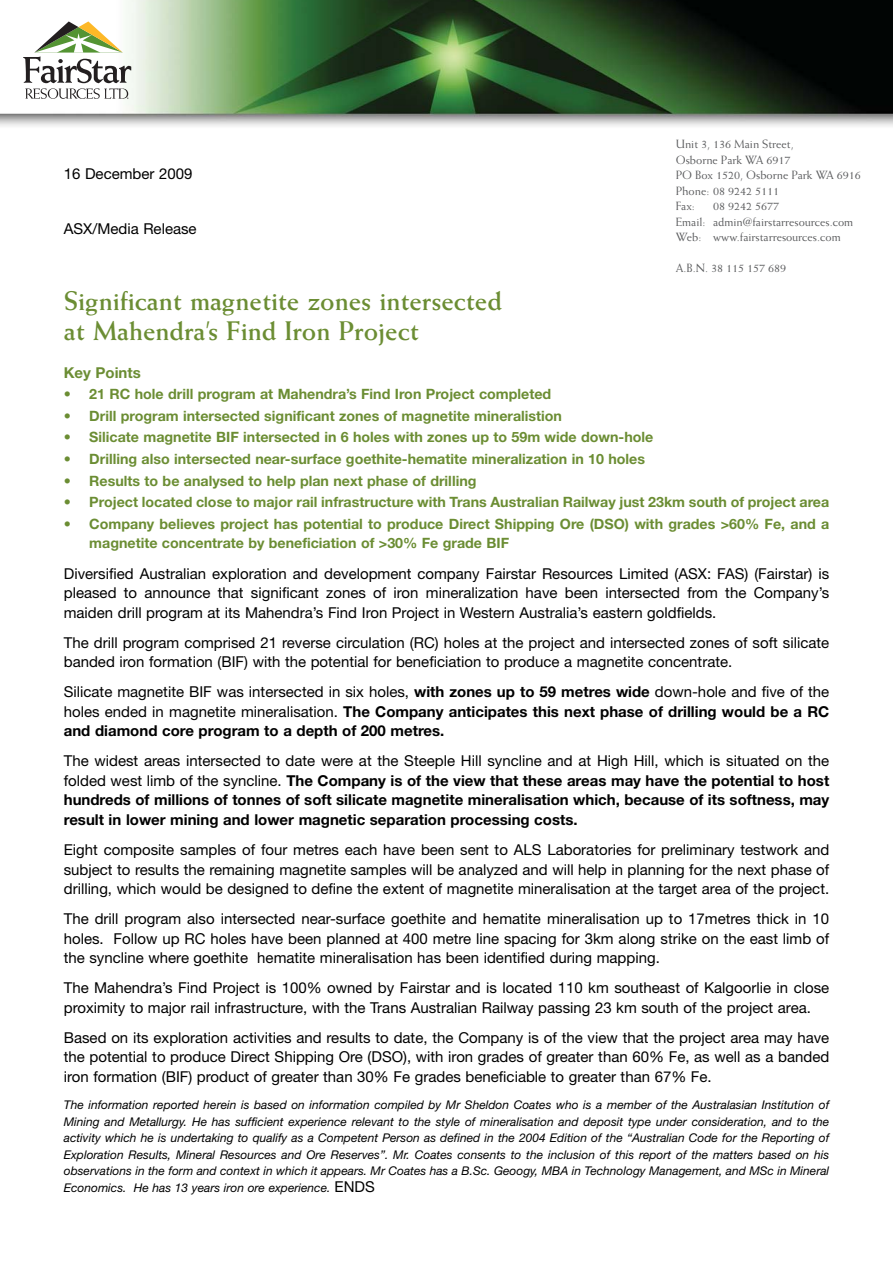
<style>
.page{position:relative;width:893px;height:1263px;background:#fff}
.page>*{position:absolute;margin:0;border:0;box-sizing:border-box;transform-origin:0 0}
.t1{font:700 27px/30px "Weiss";color:#6b8d33}
.t2{font:15px/19.5px "Helvetica Neue";color:#000;text-align:justify}
.t3{font:700 15px/19.5px "Helvetica Neue";color:#000;text-align:justify}
.t4{font:700 15px "Helvetica Neue";color:#6b8d33}
.t5{font:700 14.25px/19.5px "Helvetica Neue";color:#6b8d33}
.t6{font:italic 12px/16.5px "Helvetica Neue";color:#000;text-align:justify}
.t7{font:12px/15.6px "Weiss";color:#58595b}
.s1{font-weight:400}
.s2{font-style:normal;font-size:15px}
</style>
<div class="page">
<img style="left:0;top:0;width:892px;height:126px">
<svg style="left:23px;top:21px;width:108px;height:78px"></svg>
<p class="t2" style="left:64px;top:165px;width:130px">16 December 2009</p>
<p class="t2" style="left:64px;top:221px;width:134px">ASX/Media Release</p>
<p class="t7" style="left:676px;top:137px;width:187px">Unit 3, 136 Main Street,<br>Osborne Park WA 6917<br>PO Box 1520, Osborne Park WA 6916<br>Phone: 08 9242 5111<br>Fax:</p>
<p class="t7" style="left:676px;top:200px;width:179px;text-indent:37px">08 9242 5677<br>Email: admin@fairstarresources.com<br>Web: www.fairstarresources.com</p>
<p class="t7" style="left:676px;top:262px;width:112px">A.B.N. 38 115 157 689</p>
<h1 class="t1" style="left:64px;top:288px;width:440px">Significant magnetite zones intersected at Mahendra’s Find Iron Project</h1>
<p class="t4" style="left:64px;top:367px;width:79px">Key Points</p>
<p class="t5" style="left:64px;top:386px;width:489px">• 21 RC hole drill program at Mahendra’s Find Iron Project completed</p>
<p class="t5" style="left:64px;top:407px;width:500px">• Drill program intersected significant zones of magnetite mineralistion</p>
<p class="t5" style="left:64px;top:429px;width:591px">• Silicate magnetite BIF intersected in 6 holes with zones up to 59m wide down-hole</p>
<p class="t5" style="left:64px;top:451px;width:583px">• Drilling also intersected near-surface goethite-hematite mineralization in 10 holes</p>
<p class="t5" style="left:64px;top:472px;width:414px">• Results to be analysed to help plan next phase of drilling</p>
<p class="t5" style="left:64px;top:494px;width:767px">• Project located close to major rail infrastructure with Trans Australian Railway just 23km south of project area</p>
<p class="t5" style="left:89px;top:515px;width:741px;text-indent:-26px">• Company believes project has potential to produce Direct Shipping Ore (DSO) with grades &gt;60% Fe, and a magnetite concentrate by beneficiation of &gt;30% Fe grade BIF</p>
<p class="t2" style="left:64px;top:565px;width:767px">Diversified Australian exploration and development company Fairstar Resources Limited (ASX: FAS) (Fairstar) is pleased to announce that significant zones of iron mineralization have been intersected from the Company’s maiden drill program at its Mahendra’s Find Iron Project in Western Australia’s eastern goldfields.</p>
<p class="t2" style="left:64px;top:634px;width:767px">The drill program comprised 21 reverse circulation (RC) holes at the project and intersected zones of soft silicate banded iron formation (BIF) with the potential for beneficiation to produce a magnetite concentrate.</p>
<p class="t3" style="left:64px;top:684px;width:767px"><span class="s1">Silicate magnetite BIF was intersected in six holes,</span> with zones up to 59 metres wide <span class="s1">down-hole and five of the holes ended in magnetite mineralisation.</span> The Company anticipates this next phase of drilling would be a RC and diamond core program to a depth of 200 metres.</p>
<p class="t3" style="left:64px;top:753px;width:767px"><span class="s1">The widest areas intersected to date were at the Steeple Hill syncline and at High Hill, which is situated on the folded west limb of the syncline.</span> The Company is of the view that these areas may have the potential to host hundreds of millions of tonnes of soft silicate magnetite mineralisation which, because of its softness, may result in lower mining and lower magnetic separation processing costs.</p>
<p class="t2" style="left:64px;top:842px;width:767px">Eight composite samples of four metres each have been sent to ALS Laboratories for preliminary testwork and subject to results the remaining magnetite samples will be analyzed and will help in planning for the next phase of drilling, which would be designed to define the extent of magnetite mineralisation at the target area of the project.</p>
<p class="t2" style="left:64px;top:911px;width:767px">The drill program also intersected near-surface goethite and hematite mineralisation up to 17metres thick in 10 holes. Follow up RC holes have been planned at 400 metre line spacing for 3km along strike on the east limb of the syncline where goethite hematite mineralisation has been identified during mapping.</p>
<p class="t2" style="left:64px;top:980px;width:767px">The Mahendra’s Find Project is 100% owned by Fairstar and is located 110 km southeast of Kalgoorlie in close proximity to major rail infrastructure, with the Trans Australian Railway passing 23 km south of the project area.</p>
<p class="t2" style="left:64px;top:1029px;width:767px">Based on its exploration activities and results to date, the Company is of the view that the project area may have the potential to produce Direct Shipping Ore (DSO), with iron grades of greater than 60% Fe, as well as a banded iron formation (BIF) product of greater than 30% Fe grades beneficiable to greater than 67% Fe.</p>
<p class="t6" style="left:64px;top:1098px;width:767px">The information reported herein is based on information compiled by Mr Sheldon Coates who is a member of the Australasian Institution of Mining and Metallurgy. He has sufficient experience relevant to the style of mineralisation and deposit type under consideration, and to the activity which he is undertaking to qualify as a Competent Person as defined in the 2004 Edition of the “Australian Code for the Reporting of Exploration Results, Mineral Resources and Ore Reserves”. Mr. Coates consents to the inclusion of this report of the matters based on his observations in the form and context in which it appears. Mr Coates has a B.Sc. Geoogy, MBA in Technology Management, and MSc in Mineral Economics. He has 13 years iron ore experience. <span class="s2">ENDS</span></p>
</div>
